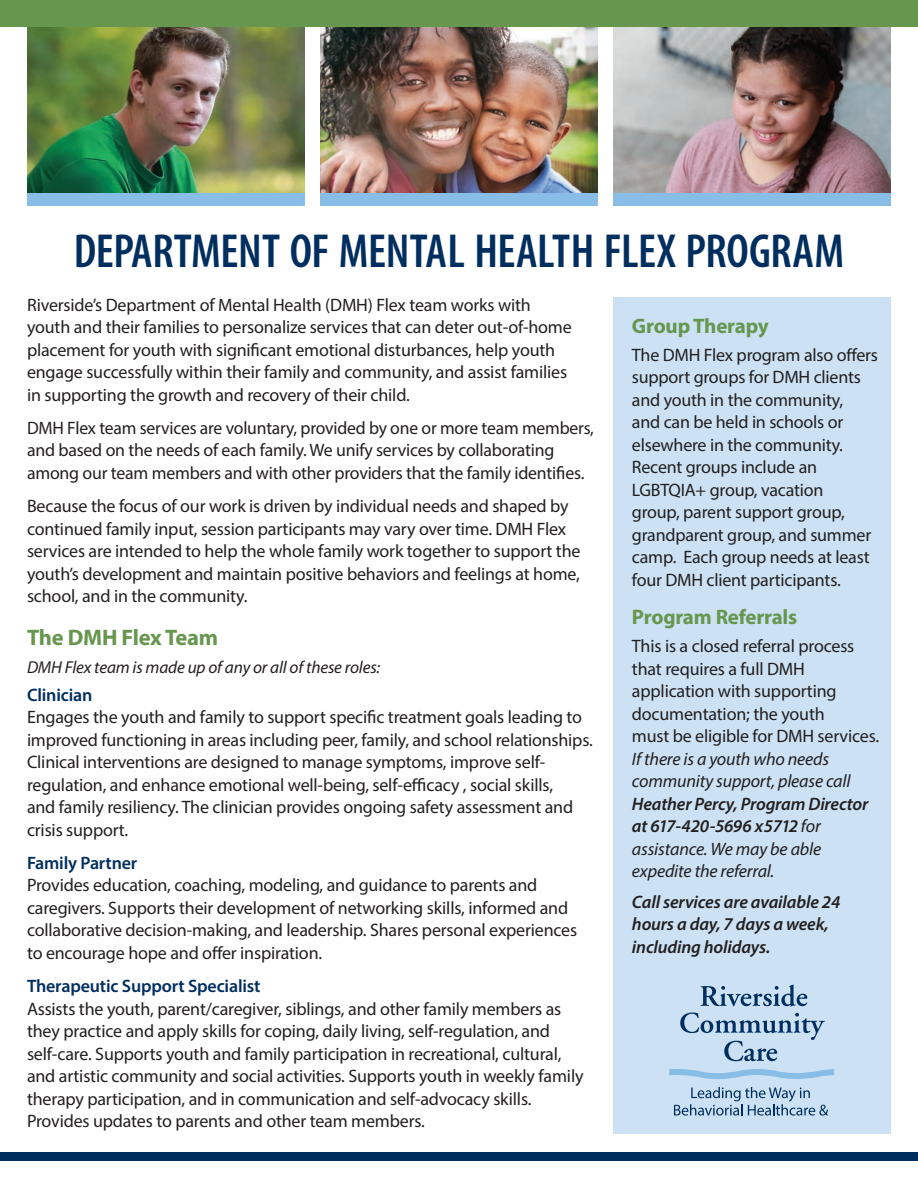
<style>
.page{position:relative;width:918px;height:1188px;background:#fff}
.page>*{position:absolute;margin:0;border:0;box-sizing:border-box;transform-origin:0 0}
.t1{font:600 condensed 48px "Myriad Pro";letter-spacing:-.01em;color:#002e5e}
.t2{font:700 22.5px "Myriad Pro";letter-spacing:-.01em;color:#67964f}
.t3{font:700 21px "Myriad Pro";letter-spacing:-.01em;color:#67964f}
.t4{font:18px/22.5px "Myriad Pro";letter-spacing:-.01em;color:#231f20}
.t5{font:italic 600 18px/22.5px "Myriad Pro";letter-spacing:-.01em;color:#231f20}
.t6{font:italic 17.25px "Myriad Pro";letter-spacing:-.01em;color:#231f20}
.s1{font-weight:600;color:#002e5e}
.s2{font-style:italic}
.s3{font-weight:600;font-style:italic}
</style>
<div class="page">
<div style="left:614px;top:297px;width:277px;height:837px;background:#cce2f4"></div>
<div style="left:0;top:1153px;width:918px;height:8px;background:#002e5e"></div>
<img style="left:614px;top:27px;width:277px;height:166px">
<img style="left:320px;top:27px;width:278px;height:166px">
<img style="left:27px;top:27px;width:277px;height:166px">
<div style="left:614px;top:193px;width:277px;height:12px;background:#88bde7"></div>
<div style="left:320px;top:193px;width:278px;height:12px;background:#88bde7"></div>
<div style="left:27px;top:193px;width:277px;height:12px;background:#88bde7"></div>
<div style="left:0;top:0;width:918px;height:27px;background:#67964f"></div>
<svg style="left:701px;top:985px;width:106px;height:22px"></svg>
<svg style="left:669px;top:1013px;width:165px;height:103px"></svg>
<p class="t1" style="left:74px;top:221px;width:772px">DEPARTMENT OF MENTAL HEALTH FLEX PROGRAM</p>
<p class="t4" style="left:27px;top:293px;width:546px">Riverside’s Department of Mental Health (DMH) Flex team works with youth and their families to personalize services that can deter out-of-home placement for youth with significant emotional disturbances, help youth engage successfully within their family and community, and assist families in supporting the growth and recovery of their child.</p>
<p class="t4" style="left:27px;top:416px;width:568px">DMH Flex team services are voluntary, provided by one or more team members, and based on the needs of each family. We unify services by collaborating among our team members and with other providers that the family identifies.</p>
<p class="t4" style="left:27px;top:495px;width:555px">Because the focus of our work is driven by individual needs and shaped by continued family input, session participants may vary over time. DMH Flex services are intended to help the whole family work together to support the youth’s development and maintain positive behaviors and feelings at home, school, and in the community.</p>
<p class="t2" style="left:27px;top:623px;width:193px">The DMH Flex Team</p>
<p class="t6" style="left:27px;top:656px;width:355px">DMH Flex team is made up of any or all of these roles:</p>
<p class="t4" style="left:27px;top:683px;width:567px"><span class="s1">Clinician<br></span>Engages the youth and family to support specific treatment goals leading to improved functioning in areas including peer, family, and school relationships.<br>Clinical interventions are designed to manage symptoms, improve self&shy;regulation, and enhance emotional well-being, self-efficacy , social skills,<br>and family resiliency. The clinician provides ongoing safety assessment and crisis support.</p>
<p class="t4" style="left:27px;top:851px;width:552px"><span class="s1">Family Partner<br></span>Provides education, coaching, modeling, and guidance to parents and caregivers. Supports their development of networking skills, informed and collaborative decision-making, and leadership. Shares personal experiences to encourage hope and offer inspiration.</p>
<p class="t4" style="left:27px;top:975px;width:558px"><span class="s1">Therapeutic Support Specialist<br></span>Assists the youth, parent/caregiver, siblings, and other family members as they practice and apply skills for coping, daily living, self-regulation, and self-care. Supports youth and family participation in recreational, cultural, and artistic community and social activities. Supports youth in weekly family therapy participation, and in communication and self-advocacy skills.<br>Provides updates to parents and other team members.</p>
<p class="t3" style="left:632px;top:312px;width:138px">Group Therapy</p>
<p class="t4" style="left:632px;top:343px;width:248px">The DMH Flex program also offers support groups for DMH clients and youth in the community,<br>and can be held in schools or elsewhere in the community.<br>Recent groups include an<br>LGBTQIA+ group, vacation<br>group, parent support group, grandparent group, and summer camp. Each group needs at least four DMH client participants.</p>
<p class="t3" style="left:632px;top:603px;width:167px">Program Referrals</p>
<p class="t4" style="left:632px;top:635px;width:249px">This is a closed referral process that requires a full DMH application with supporting documentation; the youth<br>must be eligible for DMH services.<br><span class="s2">If there is a youth who needs community support, please call<br></span><span class="s3">Heather Percy, Program Director at 617-420-5696 x5712</span> <span class="s2">for assistance. We may be able expedite the referral.</span></p>
<p class="t5" style="left:632px;top:890px;width:210px">Call services are available 24 hours a day, 7 days a week, including holidays.</p>
</div>
